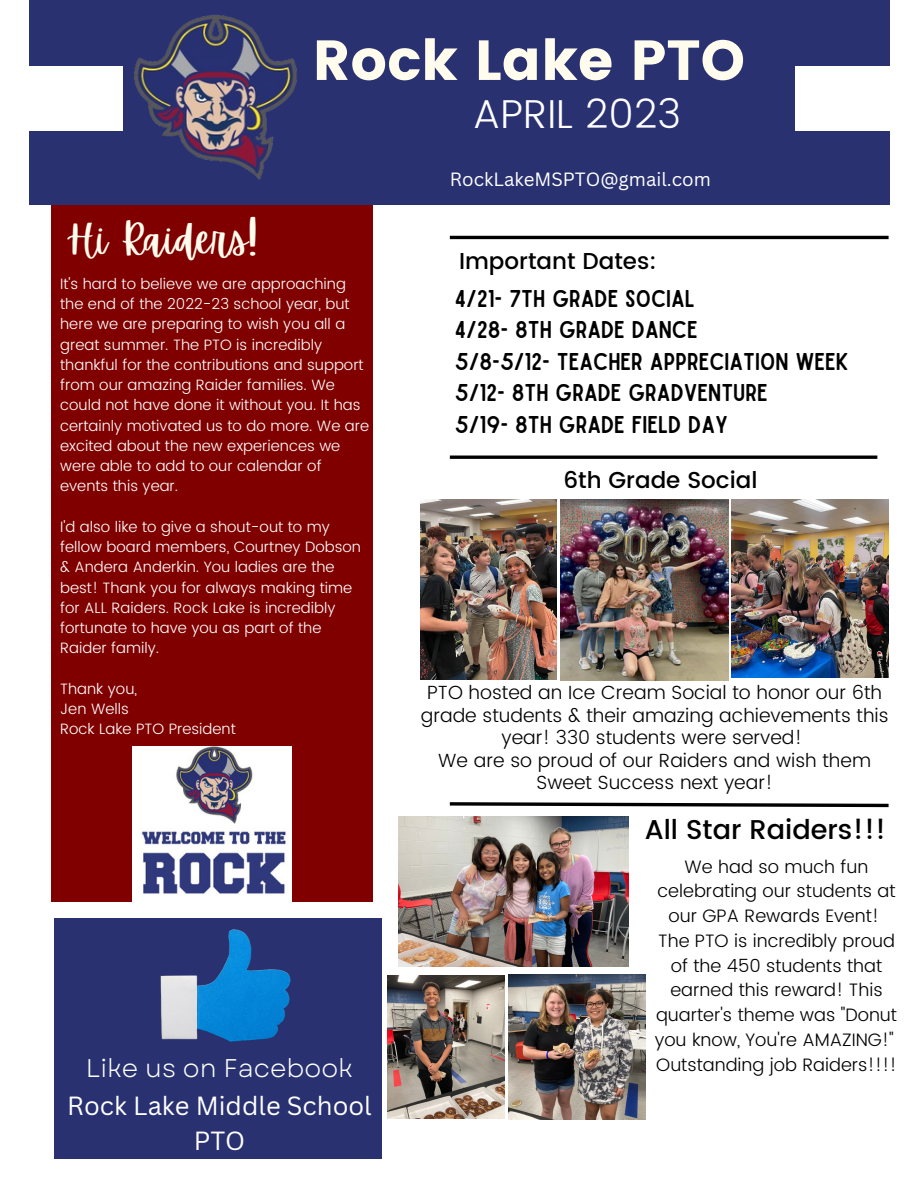
<style>
.page{position:relative;width:918px;height:1188px;background:#fff}
.page>*{position:absolute;margin:0;border:0;box-sizing:border-box;transform-origin:0 0}
.t1{font:56.4px "Poppins";color:#fffced}
.t2{font:40.65px "Apricots";color:#fffced}
.t3{font:300 40.35px "Poppins";color:#fff}
.t4{font:500 27.15px "Poppins";color:#000}
.t5{font:25.65px/34.8px "Canva Sans";color:#fefffe;text-align:center}
.t6{font:25.65px "Garet";color:#fefffe}
.t7{font:23.25px/31.5px "Sailors";color:#000}
.t8{font:500 22.95px "Poppins";color:#000}
.t9{font:300 19.05px/22.5px "Poppins";color:#000;text-align:center}
.t10{font:18.75px "Canva Sans";color:#fff}
.t11{font:300 18px/24.8px "Poppins";color:#000;text-align:center}
.t12{font:300 15px/20.2px "Poppins";color:#fff}
</style>
<div class="page">
<div style="left:51px;top:0;width:321px;height:902px;background:#800000"></div>
<img style="left:132px;top:747px;width:160px;height:155px">
<img style="left:398px;top:816px;width:231px;height:151px">
<div style="left:29px;top:0;width:860px;height:205px;background:#293171"></div>
<div style="left:795px;top:66px;width:123px;height:64px;background:#fff"></div>
<div style="left:0;top:66px;width:123px;height:64px;background:#fff"></div>
<hr style="left:450px;top:236px;width:439px;height:3px;background:#000">
<hr style="left:450px;top:456px;width:427px;height:3px;background:#000">
<svg style="left:449px;top:802px;width:440px;height:6px"></svg>
<img style="left:38px;top:14px;width:259px;height:166px">
<img style="left:388px;top:976px;width:117px;height:143px">
<img style="left:509px;top:975px;width:137px;height:145px">
<div style="left:54px;top:918px;width:327px;height:241px;background:#293171"></div>
<img style="left:160px;top:929px;width:131px;height:113px">
<img style="left:421px;top:500px;width:136px;height:180px">
<img style="left:561px;top:499px;width:167px;height:181px">
<img style="left:732px;top:500px;width:156px;height:177px">
<h1 class="t1" style="left:313px;top:28px;width:434px">Rock Lake PTO</h1>
<h3 class="t3" style="left:473px;top:90px;width:210px">APRIL 2023</h3>
<h2 class="t2" style="left:67px;top:216px;width:192px">Hi Raiders!</h2>
<p class="t12" style="left:60px;top:274px;width:311px">It's hard to believe we are approaching the end of the 2022-23 school year, but here we are preparing to wish you all a great summer. The PTO is incredibly thankful for the contributions and support from our amazing Raider families. We could not have done it without you. It has certainly motivated us to do more. We are excited about the new experiences we were able to add to our calendar of events this year.</p>
<p class="t12" style="left:60px;top:517px;width:302px">I'd also like to give a shout-out to my fellow board members, Courtney Dobson &amp; Andera Anderkin. You ladies are the best! Thank you for always making time for ALL Raiders. Rock Lake is incredibly fortunate to have you as part of the Raider family.</p>
<p class="t12" style="left:60px;top:679px;width:177px">Thank you,<br>Jen Wells<br>Rock Lake PTO President</p>
<h3 class="t6" style="left:86px;top:1050px;width:269px">Like us on Facebook</h3>
<h3 class="t5" style="left:67px;top:1088px;width:306px">Rock Lake Middle School<br>PTO</h3>
<p class="t10" style="left:450px;top:166px;width:262px">RockLakeMSPTO@gmail.com</p>
<h3 class="t8" style="left:459px;top:248px;width:199px">Important Dates:</h3>
<h3 class="t7" style="left:455px;top:284px;width:395px">4/21- 7TH GRADE SOCIAL<br>4/28- 8TH GRADE DANCE<br>5/8-5/12- TEACHER APPRECIATION WEEK<br>5/12- 8TH GRADE GRADVENTURE<br>5/19- 8TH GRADE FIELD DAY</h3>
<h3 class="t8" style="left:563px;top:466px;width:196px">6th Grade Social</h3>
<p class="t9" style="left:421px;top:682px;width:469px">PTO hosted an Ice Cream Social to honor our 6th grade students &amp; their amazing achievements this year! 330 students were served!<br>We are so proud of our Raiders and wish them Sweet Success next year!</p>
<h3 class="t4" style="left:645px;top:814px;width:243px">All Star Raiders!!!</h3>
<p class="t11" style="left:655px;top:854px;width:244px">We had so much fun celebrating our students at our GPA Rewards Event!<br>The PTO is incredibly proud of the 450 students that earned this reward! This quarter's theme was "Donut you know, You're AMAZING!"<br>Outstanding job Raiders!!!!</p>
</div>
